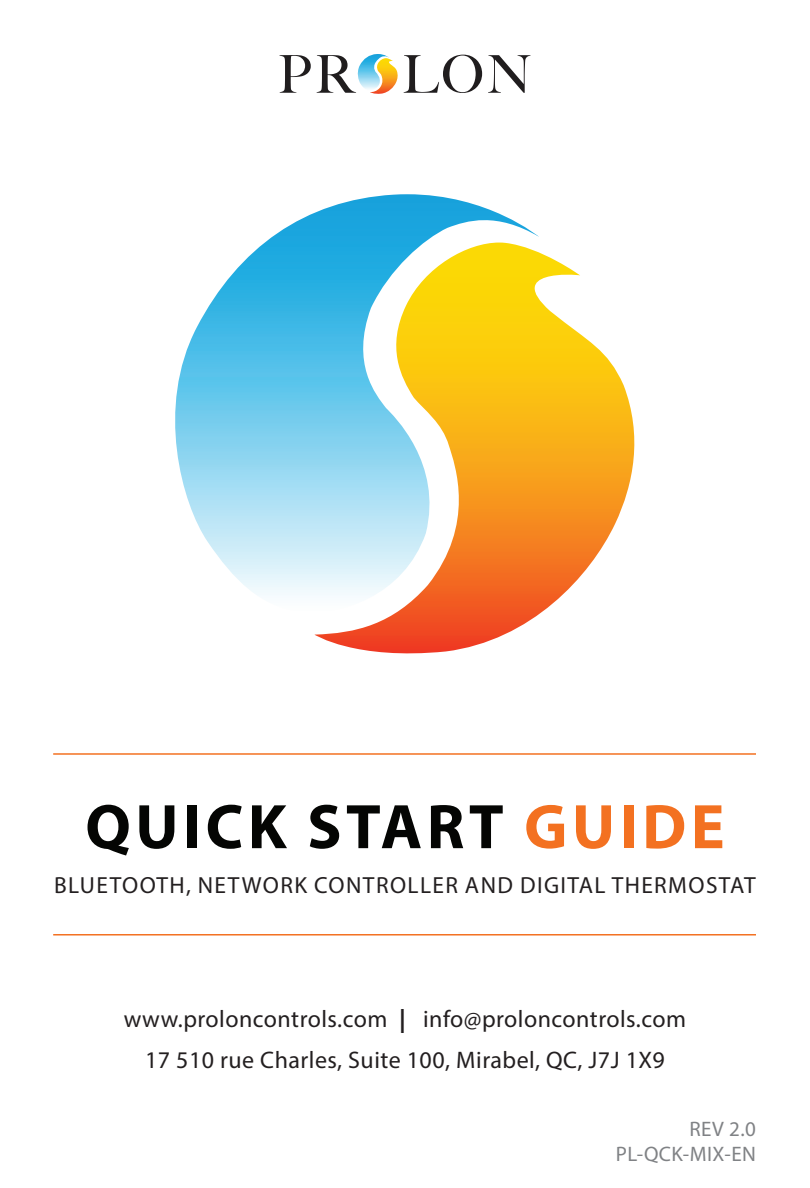
<style>
.page{position:relative;width:810px;height:1188px;background:#fff}
.page>*{position:absolute;margin:0;border:0;box-sizing:border-box;transform-origin:0 0}
.t1{font:700 63.6px "Myriad Pro";letter-spacing:.07em;color:#040503}
.t2{font:24px/40.8px "Myriad Pro";letter-spacing:.02em;color:#231f20;text-align:center}
.t3{font:23.4px "Myriad Pro";letter-spacing:.06em;color:#231f20}
.t4{font:21px/25.2px "Myriad Pro";letter-spacing:.02em;color:#808285;text-align:right}
.s1{color:#f37121}
.s2{font-weight:700}
</style>
<div class="page">
<svg style="left:280px;top:55px;width:31px;height:38px"></svg>
<svg style="left:404px;top:55px;width:78px;height:38px"></svg>
<svg style="left:488px;top:55px;width:42px;height:38px"></svg>
<svg style="left:317px;top:54px;width:81px;height:40px"></svg>
<hr style="left:53px;top:934px;width:703px;height:2px;background:#f37121">
<hr style="left:53px;top:753px;width:703px;height:2px;background:#f37121">
<svg style="left:175px;top:194px;width:364px;height:402px"></svg>
<svg style="left:314px;top:243px;width:321px;height:411px"></svg>
<h1 class="t1" style="left:85px;top:785px;width:641px">QUICK START <span class="s1">GUIDE</span></h1>
<p class="t3" style="left:54px;top:871px;width:703px">BLUETOOTH, NETWORK CONTROLLER AND DIGITAL THERMOSTAT</p>
<p class="t2" style="left:124px;top:998px;width:564px">www.proloncontrols.com <span class="s2">|</span> info@proloncontrols.com<br>17 510 rue Charles, Suite 100, Mirabel, QC, J7J 1X9</p>
<p class="t4" style="left:616px;top:1116px;width:142px">REV 2.0<br>PL-QCK-MIX-EN</p>
</div>
